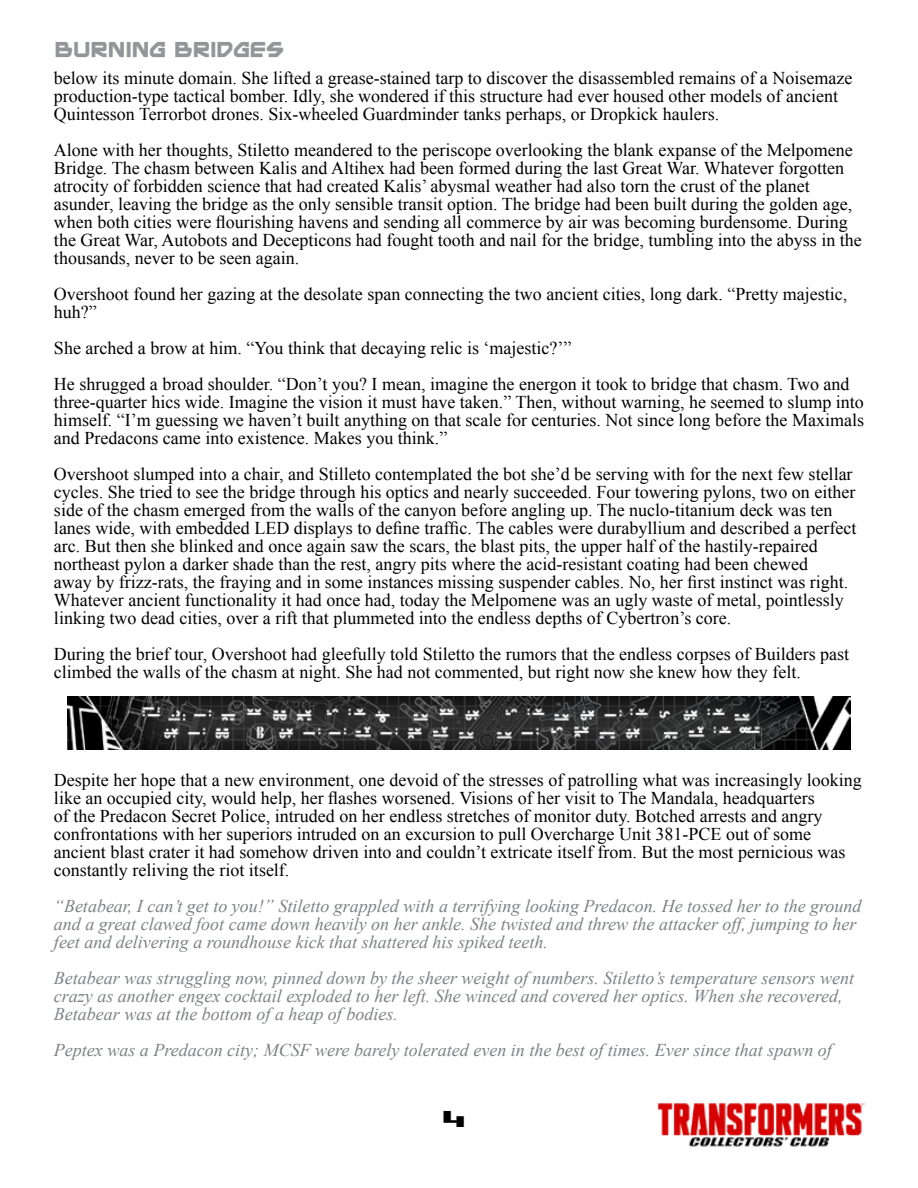
<style>
.page{position:relative;width:918px;height:1188px;background:#fff}
.page>*{position:absolute;margin:0;border:0;box-sizing:border-box;transform-origin:0 0}
.t1{font:27px "SF Trans Robotics Extended";color:#000}
.t2{font:18px/18px "Times New Roman";color:#000}
.t3{font:italic 18px/18px "Times New Roman";color:#7e8083}
.t4{font:18px "Mainframe BB Bold";color:#939598}
</style>
<div class="page">
<img style="left:657px;top:1103px;width:207px;height:44px">
<img style="left:67px;top:696px;width:783px;height:54px">
<p class="t4" style="left:54px;top:39px;width:231px">BURNING BRIDGES</p>
<p class="t2" style="left:54px;top:68px;width:800px">below its minute domain. She lifted a grease-stained tarp to discover the disassembled remains of a Noisemaze production-type tactical bomber. Idly, she wondered if this structure had ever housed other models of ancient<br>Quintesson Terrorbot drones. Six-wheeled Guardminder tanks perhaps, or Dropkick haulers.</p>
<p class="t2" style="left:54px;top:140px;width:809px">Alone with her thoughts, Stiletto meandered to the periscope overlooking the blank expanse of the Melpomene Bridge. The chasm between Kalis and Altihex had been formed during the last Great War. Whatever forgotten atrocity of forbidden science that had created Kalis’ abysmal weather had also torn the crust of the planet asunder, leaving the bridge as the only sensible transit option. The bridge had been built during the golden age, when both cities were flourishing havens and sending all commerce by air was becoming burdensome. During the Great War, Autobots and Decepticons had fought tooth and nail for the bridge, tumbling into the abyss in the thousands, never to be seen again.</p>
<p class="t2" style="left:54px;top:284px;width:795px">Overshoot found her gazing at the desolate span connecting the two ancient cities, long dark. “Pretty majestic, huh?”</p>
<p class="t2" style="left:54px;top:329px;width:797px;line-height:36px">She arched a brow at him. “You think that decaying relic is ‘majestic?’”<br>He shrugged a broad shoulder. “Don’t you? I mean, imagine the energon it took to bridge that chasm. Two and</p>
<p class="t2" style="left:54px;top:392px;width:812px;text-align:justify">three-quarter hics wide. Imagine the vision it must have taken.” Then, without warning, he seemed to slump into himself. “I’m guessing we haven’t built anything on that scale for centuries. Not since long before the Maximals and Predacons came into existence. Makes you think.”</p>
<p class="t2" style="left:54px;top:464px;width:804px">Overshoot slumped into a chair, and Stilleto contemplated the bot she’d be serving with for the next few stellar cycles. She tried to see the bridge through his optics and nearly succeeded. Four towering pylons, two on either side of the chasm emerged from the walls of the canyon before angling up. The nuclo-titanium deck was ten lanes wide, with embedded LED displays to define traffic. The cables were durabyllium and described a perfect arc. But then she blinked and once again saw the scars, the blast pits, the upper half of the hastily-repaired northeast pylon a darker shade than the rest, angry pits where the acid-resistant coating had been chewed<br>away by frizz-rats, the fraying and in some instances missing suspender cables. No, her first instinct was right.<br>Whatever ancient functionality it had once had, today the Melpomene was an ugly waste of metal, pointlessly linking two dead cities, over a rift that plummeted into the endless depths of Cybertron’s core.</p>
<p class="t2" style="left:54px;top:644px;width:797px">During the brief tour, Overshoot had gleefully told Stiletto the rumors that the endless corpses of Builders past climbed the walls of the chasm at night. She had not commented, but right now she knew how they felt.</p>
<p class="t2" style="left:54px;top:770px;width:809px">Despite her hope that a new environment, one devoid of the stresses of patrolling what was increasingly looking like an occupied city, would help, her flashes worsened. Visions of her visit to The Mandala, headquarters<br>of the Predacon Secret Police, intruded on her endless stretches of monitor duty. Botched arrests and angry confrontations with her superiors intruded on an excursion to pull Overcharge Unit 381-PCE out of some ancient blast crater it had somehow driven into and couldn’t extricate itself from. But the most pernicious was constantly reliving the riot itself.</p>
<p class="t3" style="left:54px;top:897px;width:809px">“Betabear, I can’t get to you!” Stiletto grappled with a terrifying looking Predacon. He tossed her to the ground and a great clawed foot came down heavily on her ankle. She twisted and threw the attacker off, jumping to her feet and delivering a roundhouse kick that shattered his spiked teeth.</p>
<p class="t3" style="left:54px;top:969px;width:802px">Betabear was struggling now, pinned down by the sheer weight of numbers. Stiletto’s temperature sensors went crazy as another engex cocktail exploded to her left. She winced and covered her optics. When she recovered,<br>Betabear was at the bottom of a heap of bodies.</p>
<p class="t3" style="left:54px;top:1041px;width:779px">Peptex was a Predacon city; MCSF were barely tolerated even in the best of times. Ever since that spawn of</p>
<h1 class="t1" style="left:443px;top:1104px;width:24px">4</h1>
</div>
